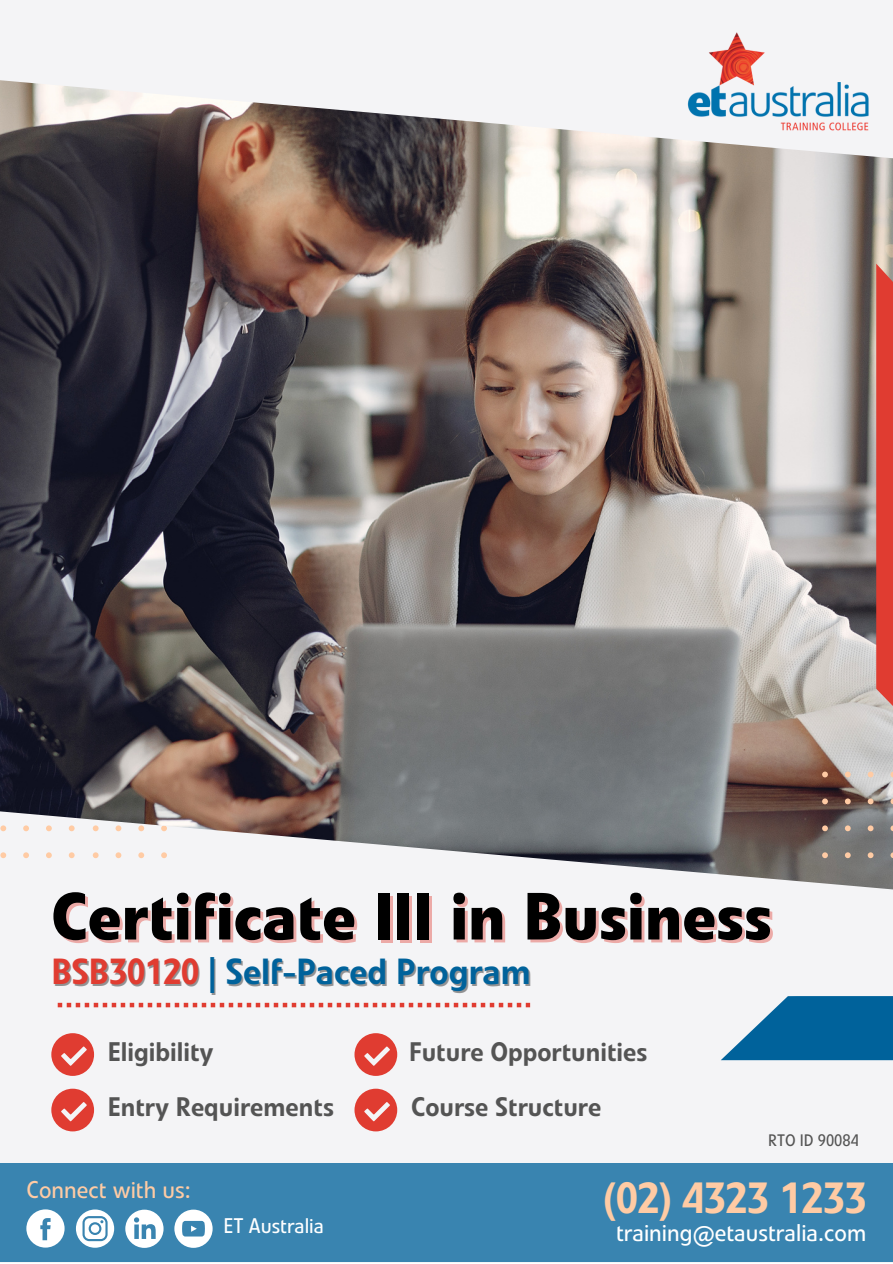
<style>
.page{position:relative;width:893px;height:1264px;background:#fff}
.page>*{position:absolute;margin:0;border:0;box-sizing:border-box;transform-origin:0 0}
.t1{font:700 66px "Linotype Veto";color:#000}
.t2{font:500 43.2px "Linotype Veto";color:#ffcba4}
.t3{font:500 36px "Linotype Veto";color:#00629b}
.t4{font:500 26.7px "Linotype Veto";color:#545454}
.t5{font:500 26.55px "Linotype Veto";color:#545454}
.t6{font:24px "Linotype Veto";color:#fff}
.t7{font:24px "Linotype Veto";color:#ffcba4}
.t8{font:21px "Linotype Veto";color:#fff}
.t9{font:16.5px "Linotype Veto";color:#545454}
.s1{color:#e03c31}
.s2{color:rgb(0 0 0/.4)}
</style>
<div class="page">
<div style="left:0;top:0;width:892px;height:1262px;background:#f4f4f6"></div>
<img style="left:0;top:80px;width:892px;height:810px">
<svg style="left:822px;top:771px;width:70px;height:87px;background:#847b77"></svg>
<svg style="left:721px;top:996px;width:171px;height:64px"></svg>
<svg style="left:876px;top:263px;width:16px;height:459px;background:#dd473d"></svg>
<img style="left:683px;top:32px;width:190px;height:103px">
<div style="left:0;top:1163px;width:892px;height:99px;background:#3984b0"></div>
<svg style="left:26px;top:1209px;width:39px;height:38px"></svg>
<svg style="left:76px;top:1209px;width:38px;height:38px"></svg>
<svg style="left:125px;top:1209px;width:38px;height:38px"></svg>
<svg style="left:174px;top:1209px;width:38px;height:38px"></svg>
<svg style="left:51px;top:1033px;width:43px;height:42px"></svg>
<svg style="left:51px;top:1088px;width:43px;height:43px"></svg>
<svg style="left:354px;top:1033px;width:43px;height:42px"></svg>
<svg style="left:354px;top:1088px;width:43px;height:43px"></svg>
<svg style="left:58px;top:1002px;width:472px;height:5px"></svg>
<h1 class="t1" style="left:51px;top:890px;width:722px">Certificate III in Business</h1>
<h3 class="t3" style="left:51px;top:957px;width:481px"><span class="s1">BSB30120</span> <span class="s2">|</span> Self-Paced Program</h3>
<p class="t5" style="left:409px;top:1040px;width:240px">Future Opportunities</p>
<p class="t4" style="left:108px;top:1040px;width:107px">Eligibility</p>
<p class="t5" style="left:108px;top:1096px;width:228px">Entry Requirements</p>
<p class="t5" style="left:411px;top:1096px;width:192px">Course Structure</p>
<p class="t7" style="left:26px;top:1179px;width:166px">Connect with us:</p>
<p class="t8" style="left:223px;top:1217px;width:102px">ET Australia</p>
<p class="t9" style="left:768px;top:1133px;width:92px">RTO ID 90084</p>
<h2 class="t2" style="left:603px;top:1180px;width:264px">(02) 4323 1233</h2>
<p class="t6" style="left:616px;top:1222px;width:252px">training@etaustralia.com</p>
</div>
